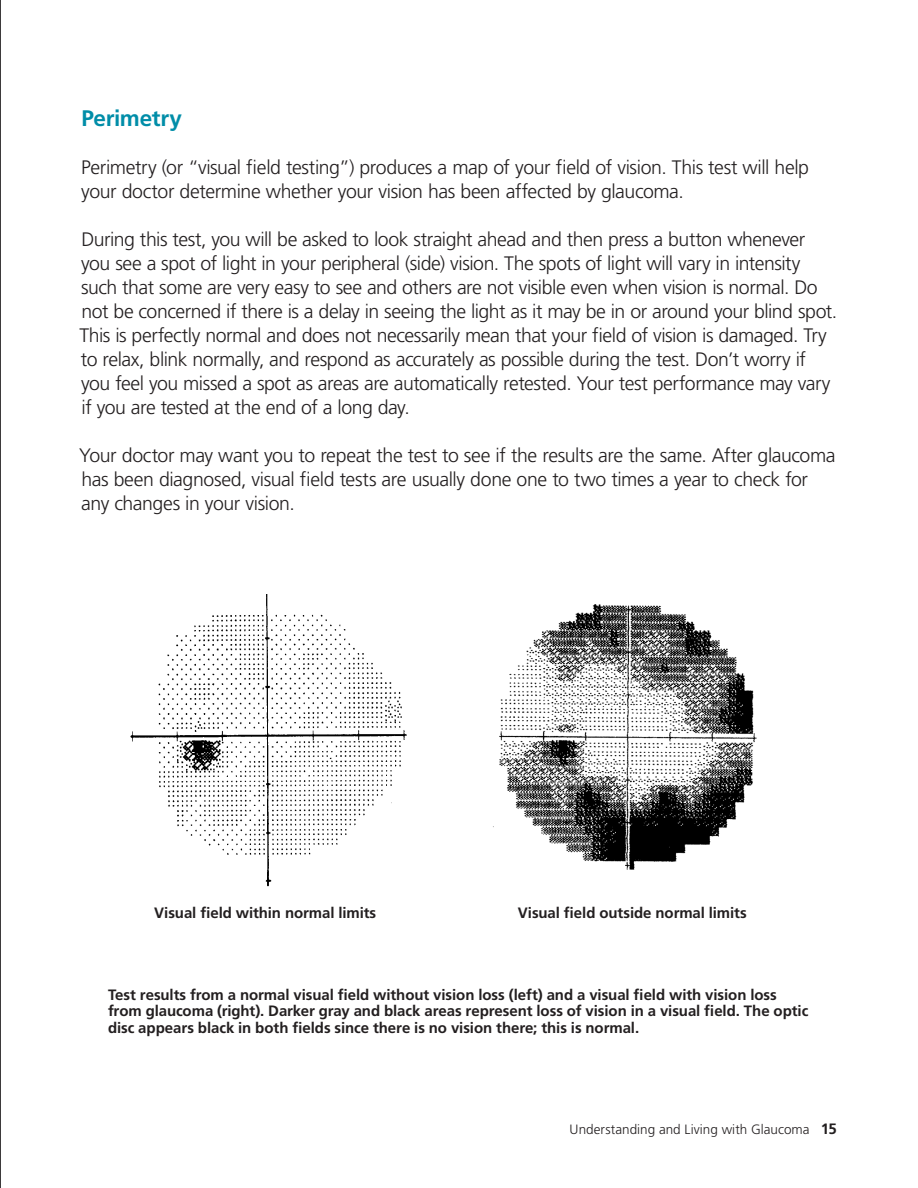
<style>
.page{position:relative;width:918px;height:1188px;background:#fff}
.page>*{position:absolute;margin:0;border:0;box-sizing:border-box;transform-origin:0 0}
.t1{font:700 22.5px "Frutiger LT Pro";letter-spacing:-.015em;color:#008da8}
.t2{font:300 19.5px/24px "Frutiger LT Pro";letter-spacing:-.025em;color:#231f20}
.t3{font:700 15px/16.5px "Frutiger LT Pro";letter-spacing:-.005em;color:#231f20}
.t4{font:300 13.5px "Frutiger LT Pro";color:#231f20}
.s1{font-weight:700;font-size:15px}
</style>
<div class="page">
<img style="left:493px;top:604px;width:264px;height:266px">
<img style="left:130px;top:594px;width:277px;height:293px">
<hr style="left:0;top:0;width:1px;height:1188px;background:#231f20">
<p class="t1" style="left:81px;top:105px;width:102px">Perimetry</p>
<p class="t2" style="left:81px;top:156px;width:729px">Perimetry (or “visual field testing”) produces a map of your field of vision. This test will help your doctor determine whether your vision has been affected by glaucoma.</p>
<p class="t2" style="left:79px;top:228px;width:759px">During this test, you will be asked to look straight ahead and then press a button whenever you see a spot of light in your peripheral (side) vision. The spots of light will vary in intensity such that some are very easy to see and others are not visible even when vision is normal. Do not be concerned if there is a delay in seeing the light as it may be in or around your blind spot.<br>This is perfectly normal and does not necessarily mean that your field of vision is damaged. Try to relax, blink normally, and respond as accurately as possible during the test. Don’t worry if you feel you missed a spot as areas are automatically retested. Your test performance may vary if you are tested at the end of a long day.</p>
<p class="t2" style="left:79px;top:444px;width:758px">Your doctor may want you to repeat the test to see if the results are the same. After glaucoma has been diagnosed, visual field tests are usually done one to two times a year to check for any changes in your vision.</p>
<p class="t3" style="left:154px;top:904px;width:224px">Visual field within normal limits</p>
<p class="t3" style="left:518px;top:904px;width:230px">Visual field outside normal limits</p>
<p class="t3" style="left:108px;top:986px;width:702px">Test results from a normal visual field without vision loss (left) and a visual field with vision loss from glaucoma (right). Darker gray and black areas represent loss of vision in a visual field. The optic disc appears black in both fields since there is no vision there; this is normal.</p>
<p class="t4" style="left:570px;top:1121px;width:269px">Understanding and Living with Glaucoma <span class="s1">15</span></p>
</div>
